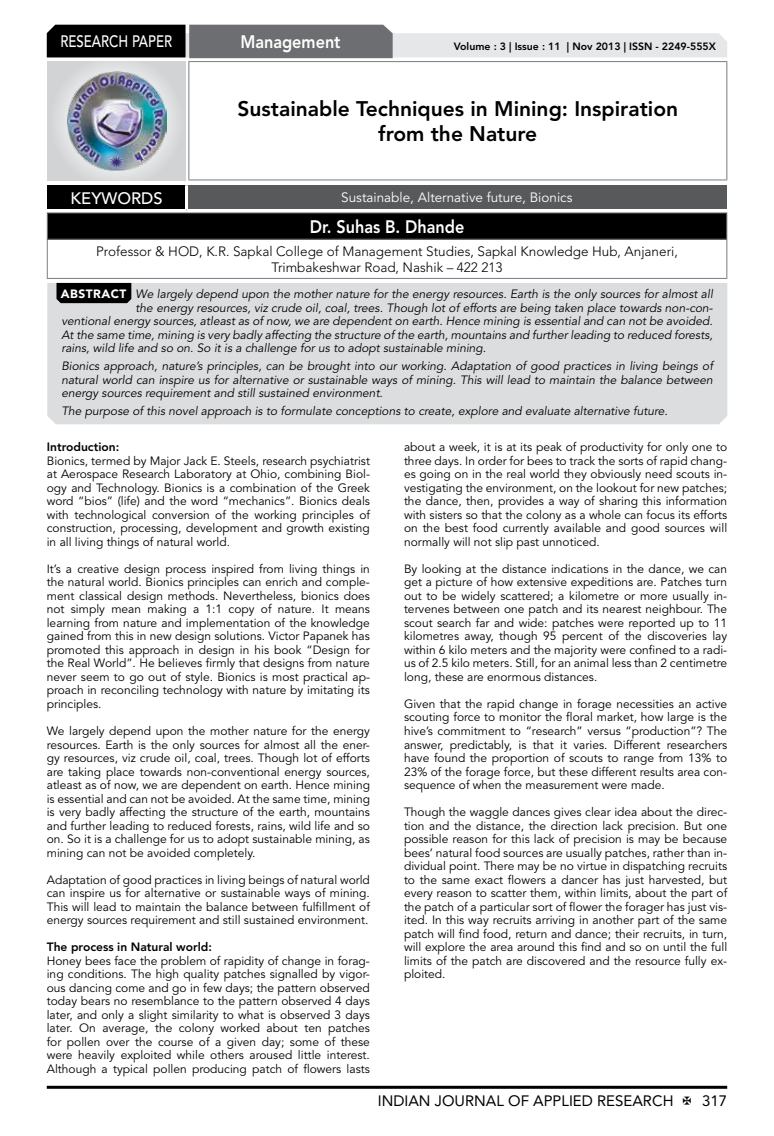
<style>
.page{position:relative;width:774px;height:1136px;background:#fff}
.page>*{position:absolute;margin:0;border:0;box-sizing:border-box;transform-origin:0 0}
.t1{font:800 21px/25.2px "Avenir LT Std";color:#000;text-align:center}
.t2{font:800 18px "Avenir LT Std";color:#fff;scale:.9 1}
.t3{font:500 16.5px "Avenir LT Std";color:#fff;scale:.8 1}
.t4{font:500 16.5px "Avenir LT Std";color:#fff}
.t5{font:15px "Avenir LT Std";color:#000}
.t6{font:300 13.5px/16.2px "Avenir LT Std";color:#000;text-align:center}
.t7{font:13.5px "Avenir LT Std";color:#fff}
.t8{font:12px/13.5px "Avenir LT Std";color:#000;text-align:justify}
.t9{font:italic 12px/13.5px "Avenir LT Std";color:#000;text-align:justify}
.t10{font:800 12px "Avenir LT Std";color:#000}
.t11{font:800 10.5px "Avenir LT Std";color:#000}
.s1{font-weight:900;font-style:normal;color:#fff}
</style>
<div class="page">
<hr style="left:47px;top:1085px;width:680px;height:3px;background:#000">
<div style="left:48px;top:62px;width:137px;height:118px;background:linear-gradient(to right,#d9dadb,#d9dadb)"></div>
<img style="left:68px;top:71px;width:99px;height:100px">
<svg style="left:47px;top:25px;width:680px;height:33px;background:#979899"></svg>
<hr style="left:188px;top:61px;width:539px;height:1px;background:#808285">
<hr style="left:188px;top:62px;width:1px;height:117px;background:#808285">
<hr style="left:726px;top:62px;width:1px;height:117px;background:#808285">
<hr style="left:188px;top:179px;width:539px;height:1px;background:#808285">
<div style="left:47px;top:185px;width:139px;height:25px;background:#000"></div>
<div style="left:186px;top:185px;width:541px;height:25px;background:#58595b"></div>
<hr style="left:185px;top:185px;width:3px;height:24px;background:#fff">
<hr style="left:47px;top:209px;width:139px;height:3px;background:#fff">
<hr style="left:186px;top:209px;width:541px;height:3px;background:#fff">
<div style="left:47px;top:283px;width:680px;height:141px;background:#dcddde"></div>
<svg style="left:56px;top:283px;width:75px;height:20px"></svg>
<div style="left:47px;top:213px;width:680px;height:26px;background:#000"></div>
<hr style="left:47px;top:212px;width:680px;height:1px;background:#808285">
<svg style="left:47px;top:213px;width:1px;height:26px"></svg>
<svg style="left:726px;top:213px;width:1px;height:26px"></svg>
<hr style="left:47px;top:239px;width:680px;height:1px;background:#808285">
<hr style="left:47px;top:240px;width:1px;height:38px;background:#808285">
<hr style="left:726px;top:240px;width:1px;height:38px;background:#808285">
<hr style="left:47px;top:278px;width:680px;height:1px;background:#808285">
<h3 class="t3" style="left:60px;top:32px;width:139px">RESEARCH PAPER</h3>
<h2 class="t2" style="left:240px;top:31px;width:113px">Management</h2>
<p class="t11" style="left:454px;top:41px;width:264px">Volume : 3 | Issue : 11 | Nov 2013 | ISSN - 2249-555X</p>
<h1 class="t1" style="left:237px;top:96px;width:442px">Sustainable Techniques in Mining: Inspiration from the Nature</h1>
<h3 class="t4" style="left:71px;top:189px;width:94px">KEYWORDS</h3>
<p class="t7" style="left:341px;top:189px;width:233px">Sustainable, Alternative future, Bionics</p>
<h2 class="t2" style="left:310px;top:216px;width:173px">Dr. Suhas B. Dhande</h2>
<p class="t6" style="left:96px;top:243px;width:583px">Professor &amp; HOD, K.R. Sapkal College of Management Studies, Sapkal Knowledge Hub, Anjaneri,<br>Trimbakeshwar Road, Nashik – 422 213</p>
<p class="t9" style="left:61px;top:288px;width:654px"><span class="s1">ABSTRACT</span> We largely depend upon the mother nature for the energy resources. Earth is the only sources for almost all</p>
<p class="t9" style="left:136px;top:301px;width:579px">the energy resources, viz crude oil, coal, trees. Though lot of efforts are being taken place towards non-con-</p>
<p class="t9" style="left:61px;top:315px;width:653px">ventional energy sources, atleast as of now, we are dependent on earth. Hence mining is essential and can not be avoided.</p>
<p class="t9" style="left:61px;top:328px;width:653px">At the same time, mining is very badly affecting the structure of the earth, mountains and further leading to reduced forests,</p>
<p class="t9" style="left:61px;top:342px;width:426px">rains, wild life and so on. So it is a challenge for us to adopt sustainable mining.</p>
<p class="t9" style="left:61px;top:359px;width:653px">Bionics approach, nature’s principles, can be brought into our working. Adaptation of good practices in living beings of natural world can inspire us for alternative or sustainable ways of mining. This will lead to maintain the balance between energy sources requirement and still sustained environment.</p>
<p class="t9" style="left:61px;top:404px;width:608px">The purpose of this novel approach is to formulate conceptions to create, explore and evaluate alternative future.</p>
<p class="t10" style="left:47px;top:440px;width:74px">Introduction:</p>
<p class="t8" style="left:47px;top:454px;width:325px">Bionics, termed by Major Jack E. Steels, research psychiatrist at Aerospace Research Laboratory at Ohio, combining Biol&shy;ogy and Technology. Bionics is a combination of the Greek word “bios” (life) and the word “mechanics”. Bionics deals with technological conversion of the working principles of construction, processing, development and growth existing in all living things of natural world.</p>
<p class="t8" style="left:47px;top:562px;width:325px">It’s a creative design process inspired from living things in the natural world. Bionics principles can enrich and comple&shy;ment classical design methods. Nevertheless, bionics does not simply mean making a 1:1 copy of nature. It means learning from nature and implementation of the knowledge gained from this in new design solutions. Victor Papanek has promoted this approach in design in his book “Design for the Real World”. He believes firmly that designs from nature never seem to go out of style. Bionics is most practical ap&shy;proach in reconciling technology with nature by imitating its principles.</p>
<p class="t8" style="left:47px;top:724px;width:325px">We largely depend upon the mother nature for the energy resources. Earth is the only sources for almost all the ener&shy;gy resources, viz crude oil, coal, trees. Though lot of efforts are taking place towards non-conventional energy sources, atleast as of now, we are dependent on earth. Hence mining is essential and can not be avoided. At the same time, mining is very badly affecting the structure of the earth, mountains and further leading to reduced forests, rains, wild life and so on. So it is a challenge for us to adopt sustainable mining, as mining can not be avoided completely.</p>
<p class="t8" style="left:47px;top:872px;width:325px">Adaptation of good practices in living beings of natural world can inspire us for alternative or sustainable ways of mining.<br>This will lead to maintain the balance between fulfillment of energy sources requirement and still sustained environment.</p>
<p class="t10" style="left:47px;top:939px;width:167px">The process in Natural world:</p>
<p class="t8" style="left:47px;top:953px;width:325px">Honey bees face the problem of rapidity of change in forag&shy;ing conditions. The high quality patches signalled by vigor&shy;ous dancing come and go in few days; the pattern observed today bears no resemblance to the pattern observed 4 days later, and only a slight similarity to what is observed 3 days later. On average, the colony worked about ten patches for pollen over the course of a given day; some of these were heavily exploited while others aroused little interest.<br>Although a typical pollen producing patch of flowers lasts</p>
<p class="t8" style="left:404px;top:440px;width:325px">about a week, it is at its peak of productivity for only one to three days. In order for bees to track the sorts of rapid chang&shy;es going on in the real world they obviously need scouts in&shy;vestigating the environment, on the lookout for new patches; the dance, then, provides a way of sharing this information with sisters so that the colony as a whole can focus its efforts on the best food currently available and good sources will normally will not slip past unnoticed.</p>
<p class="t8" style="left:404px;top:562px;width:325px">By looking at the distance indications in the dance, we can get a picture of how extensive expeditions are. Patches turn out to be widely scattered; a kilometre or more usually in&shy;tervenes between one patch and its nearest neighbour. The scout search far and wide: patches were reported up to 11 kilometres away, though 95 percent of the discoveries lay within 6 kilo meters and the majority were confined to a radi&shy;us of 2.5 kilo meters. Still, for an animal less than 2 centimetre long, these are enormous distances.</p>
<p class="t8" style="left:404px;top:697px;width:325px">Given that the rapid change in forage necessities an active scouting force to monitor the floral market, how large is the hive’s commitment to “research” versus “production”? The answer, predictably, is that it varies. Different researchers have found the proportion of scouts to range from 13% to 23% of the forage force, but these different results area con&shy;sequence of when the measurement were made.</p>
<p class="t8" style="left:404px;top:805px;width:325px">Though the waggle dances gives clear idea about the direc&shy;tion and the distance, the direction lack precision. But one possible reason for this lack of precision is may be because bees’ natural food sources are usually patches, rather than in&shy;dividual point. There may be no virtue in dispatching recruits to the same exact flowers a dancer has just harvested, but every reason to scatter them, within limits, about the part of the patch of a particular sort of flower the forager has just vis&shy;ited. In this way recruits arriving in another part of the same patch will find food, return and dance; their recruits, in turn, will explore the area around this find and so on until the full limits of the patch are discovered and the resource fully ex&shy;ploited.</p>
<p class="t5" style="left:378px;top:1091px;width:297px">INDIAN JOURNAL OF APPLIED RESEARCH</p>
<p class="t5" style="left:702px;top:1091px;width:27px">317</p>
</div>
